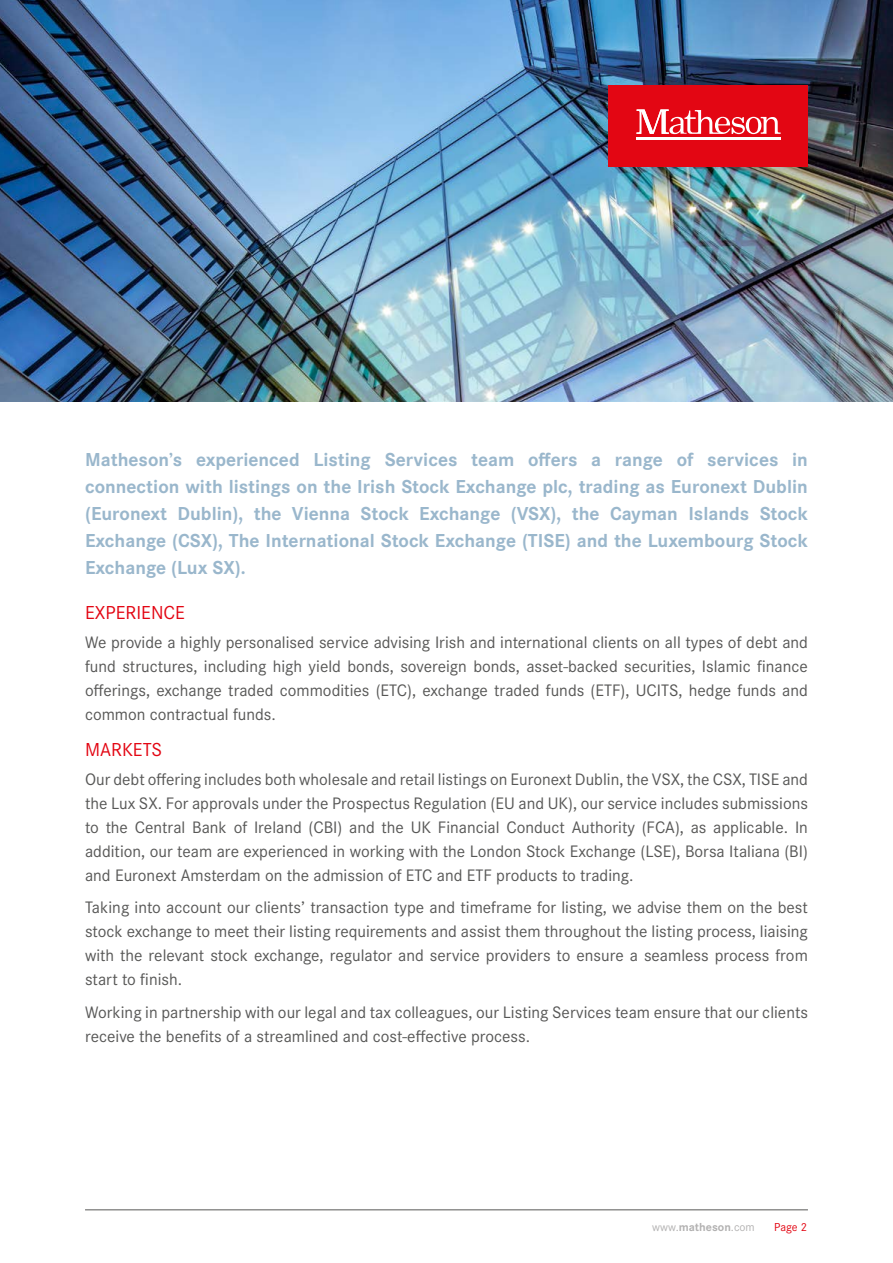
<style>
.page{position:relative;width:893px;height:1263px;background:#fff}
.page>*{position:absolute;margin:0;border:0;box-sizing:border-box;transform-origin:0 0}
.Body_1{font:700 19.5px/27px "Corporate S Pro";color:#9ab7cc;text-align:justify}
.Body_1-2{font:19.5px "Corporate S Pro";color:#e30613}
.Body_1-3{font:17.25px/24px "Corporate S Pro";color:#575756;text-align:justify}
.t1{font:12px "Corporate S Pro";color:#b3b2b2}
.t2{font:12px "Corporate S Pro";color:#e30613}
.s1{font-weight:700}
</style>
<div class="page">
<hr style="left:85px;top:1209px;width:723px;height:1px;background:#575756">
<img style="left:0;top:0;width:893px;height:401px">
<div style="left:608px;top:85px;width:200px;height:82px;background:#e30613"></div>
<hr style="left:636px;top:138px;width:145px;height:2px;background:#fff">
<svg style="left:636px;top:109px;width:145px;height:25px"></svg>
<p class="Body_1" style="left:85px;top:444px;width:724px">Matheson’s experienced Listing Services team offers a range of services in connection with listings on the Irish Stock Exchange plc, trading as Euronext Dublin (Euronext Dublin), the Vienna Stock Exchange (VSX), the Cayman Islands Stock Exchange (CSX), The International Stock Exchange (TISE) and the Luxembourg Stock Exchange (Lux SX).</p>
<p class="Body_1-2" style="left:85px;top:599px;width:101px">EXPERIENCE</p>
<p class="Body_1-3" style="left:85px;top:628px;width:724px">We provide a highly personalised service advising Irish and international clients on all types of debt and fund structures, including high yield bonds, sovereign bonds, asset-backed securities, Islamic finance offerings, exchange traded commodities (ETC), exchange traded funds (ETF), UCITS, hedge funds and common contractual funds.</p>
<p class="Body_1-2" style="left:85px;top:736px;width:79px">MARKETS</p>
<p class="Body_1-3" style="left:85px;top:765px;width:724px">Our debt offering includes both wholesale and retail listings on Euronext Dublin, the VSX, the CSX, TISE and the Lux SX. For approvals under the Prospectus Regulation (EU and UK), our service includes submissions to the Central Bank of Ireland (CBI) and the UK Financial Conduct Authority (FCA), as applicable. In addition, our team are experienced in working with the London Stock Exchange (LSE), Borsa Italiana (BI) and Euronext Amsterdam on the admission of ETC and ETF products to trading.</p>
<p class="Body_1-3" style="left:85px;top:894px;width:724px">Taking into account our clients’ transaction type and timeframe for listing, we advise them on the best stock exchange to meet their listing requirements and assist them throughout the listing process, liaising with the relevant stock exchange, regulator and service providers to ensure a seamless process from start to finish.</p>
<p class="Body_1-3" style="left:85px;top:998px;width:724px">Working in partnership with our legal and tax colleagues, our Listing Services team ensure that our clients receive the benefits of a streamlined and cost-effective process.</p>
<p class="t1" style="left:652px;top:1218px;width:104px">www.<span class="s1">matheson</span>.com</p>
<p class="t2" style="left:774px;top:1218px;width:34px">Page 2</p>
</div>
